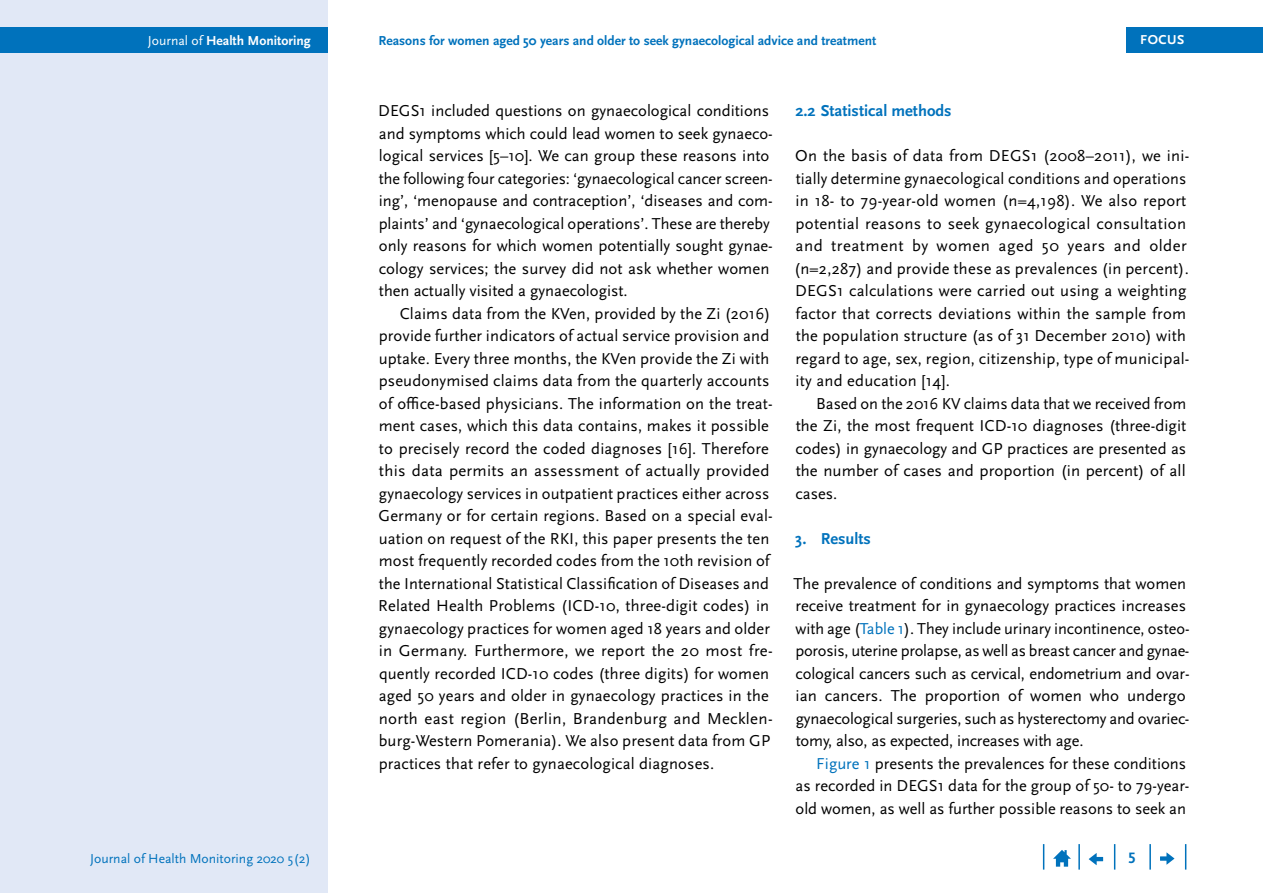
<style>
.page{position:relative;width:1263px;height:893px;background:#fff}
.page>*{position:absolute;margin:0;border:0;box-sizing:border-box;transform-origin:0 0}
.Copy_Einzug{font:16.5px/22.5px "Scala Sans Pro";letter-spacing:.01em;color:#000}
.Copy{font:16.5px/22.5px "Scala Sans Pro";letter-spacing:.01em;color:#000}
.Copy-2{font:16.5px/22.5px "Scala Sans Pro";letter-spacing:-.01em;color:#000}
.t1{font:700 16.5px "Scala Sans Pro";color:#0072bc}
.t2{font:700 15.75px "Scala Sans Pro";color:#0072bc}
.t3{font:700 13.65px "Scala Sans Pro";color:#0072bc}
.t4{font:13.65px "Scala Sans Pro";color:#0072bc}
.t5{font:700 13.65px "Scala Sans Pro";color:#fff}
.t6{font:700 13.5px "Scala Sans Pro";letter-spacing:.04em;color:#fff}
.s1{font-weight:400}
.s2{color:#0072bc}
</style>
<div class="page">
<div style="left:0;top:0;width:327px;height:893px;background:#e1e8f6"></div>
<div style="left:0;top:28px;width:327px;height:25px;background:#0072bc"></div>
<svg style="left:1185px;top:844px;width:1px;height:26px"></svg>
<hr style="left:1149px;top:844px;width:2px;height:26px;background:#0072bc">
<svg style="left:1114px;top:844px;width:1px;height:26px"></svg>
<hr style="left:1078px;top:844px;width:2px;height:26px;background:#0072bc">
<svg style="left:1043px;top:844px;width:1px;height:26px"></svg>
<svg style="left:1053px;top:850px;width:18px;height:17px"></svg>
<svg style="left:1089px;top:853px;width:14px;height:12px"></svg>
<svg style="left:1160px;top:852px;width:14px;height:13px"></svg>
<div style="left:1126px;top:28px;width:137px;height:25px;background:#0072bc"></div>
<p class="t5" style="left:148px;top:33px;width:164px"><span class="s1">Journal of</span> Health Monitoring</p>
<p class="t4" style="left:90px;top:850px;width:222px">Journal of Health Monitoring 2020 5(2)</p>
<p class="t3" style="left:378px;top:33px;width:499px">Reasons for women aged 50 years and older to seek gynaecological advice and treatment</p>
<p class="t6" style="left:1140px;top:32px;width:46px">FOCUS</p>
<p class="Copy_Einzug" style="left:378px;top:99px;width:396px">DEGS1 included questions on gynaecological conditions and symptoms which could lead women to seek gynaeco&shy;logical services [5–10]. We can group these reasons into the following four categories: ‘gynaecological cancer screen&shy;ing’, ‘menopause and contraception’, ‘diseases and com&shy;plaints’ and ‘gynaecological operations’. These are thereby only reasons for which women potentially sought gynae&shy;cology services; the survey did not ask whether women then actually visited a gynaecologist.</p>
<p class="Copy_Einzug" style="left:378px;top:302px;width:396px;text-indent:21px">Claims data from the KVen, provided by the Zi (2016) provide further indicators of actual service provision and uptake. Every three months, the KVen provide the Zi with pseudonymised claims data from the quarterly accounts of office-based physicians. The information on the treat&shy;ment cases, which this data contains, makes it possible to precisely record the coded diagnoses [16]. Therefore this data permits an assessment of actually provided gynaecology services in outpatient practices either across Germany or for certain regions. Based on a special eval&shy;uation on request of the RKI, this paper presents the ten most frequently recorded codes from the 10th revision of the International Statistical Classification of Diseases and Related Health Problems (ICD-10, three-digit codes) in gynaecology practices for women aged 18 years and older in Germany. Furthermore, we report the 20 most fre&shy;quently recorded ICD-10 codes (three digits) for women aged 50 years and older in gynaecology practices in the north east region (Berlin, Brandenburg and Mecklen&shy;burg-Western Pomerania). We also present data from GP practices that refer to gynaecological diagnoses.</p>
<h2 class="t1" style="left:795px;top:101px;width:158px">2.2 Statistical methods</h2>
<p class="Copy" style="left:794px;top:144px;width:397px">On the basis of data from DEGS1 (2008–2011), we ini&shy;tially determine gynaecological conditions and operations in 18- to 79-year-old women (n=4,198). We also report potential reasons to seek gynaecological consultation and treatment by women aged 50 years and older (n=2,287) and provide these as prevalences (in percent).<br>DEGS1 calculations were carried out using a weighting factor that corrects deviations within the sample from the population structure (as of 31 December 2010) with regard to age, sex, region, citizenship, type of municipal&shy;ity and education [14].</p>
<p class="Copy_Einzug" style="left:795px;top:392px;width:392px;text-align:justify;text-indent:21px">Based on the 2016 KV claims data that we received from the Zi, the most frequent ICD-10 diagnoses (three-digit codes) in gynaecology and GP practices are presented as the number of cases and proportion (in percent) of all cases.</p>
<h1 class="t1" style="left:795px;top:528px;width:77px">3. Results</h1>
<p class="Copy-2" style="left:794px;top:572px;width:397px">The prevalence of conditions and symptoms that women receive treatment for in gynaecology practices increases with age (<span class="s2">Table 1</span>). They include urinary incontinence, osteo&shy;porosis, uterine prolapse, as well as breast cancer and gynae&shy;cological cancers such as cervical, endometrium and ovar&shy;ian cancers. The proportion of women who undergo gynaecological surgeries, such as hysterectomy and ovariec&shy;tomy, also, as expected, increases with age.</p>
<p class="Copy_Einzug" style="left:795px;top:752px;width:395px;text-indent:21px"><span class="s2">Figure 1</span> presents the prevalences for these conditions as recorded in DEGS1 data for the group of 50- to 79-year&shy;old women, as well as further possible reasons to seek an</p>
<p class="t2" style="left:1128px;top:849px;width:9px">5</p>
</div>
